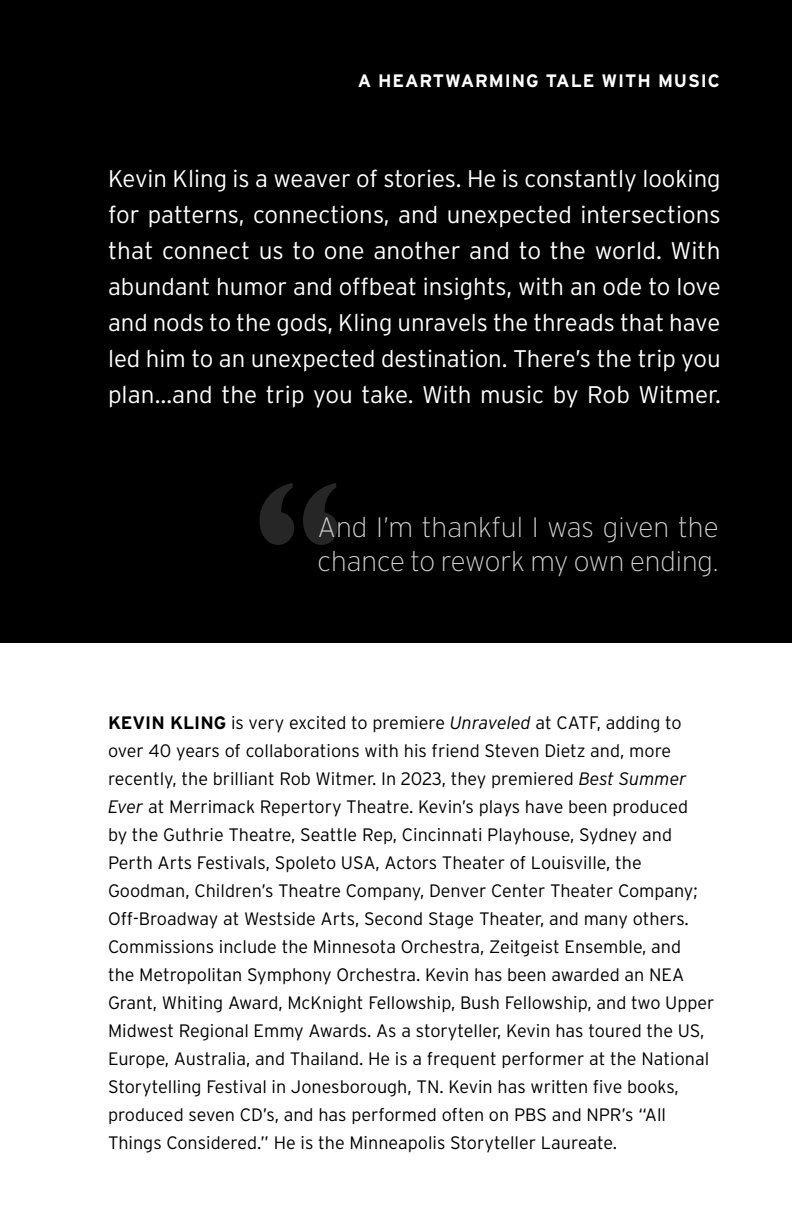
<style>
.page{position:relative;width:792px;height:1224px;background:#fff}
.page>*{position:absolute;margin:0;border:0;box-sizing:border-box;transform-origin:0 0}
.t1{font:200 28px/33.6px "Interstate";color:#d1d3d4}
.t2{font:300 24px/36px "Interstate";letter-spacing:.005em;color:#fff;text-align:justify}
.t3{font:300 18px/28px "Interstate";color:#000}
.t4{font:700 18px "Interstate";letter-spacing:.05em;color:#fff}
.s1{font-weight:700}
.s2{font-style:italic}
</style>
<div class="page">
<div style="left:0;top:0;width:792px;height:643px;background:#000"></div>
<svg style="left:259px;top:483px;width:79px;height:62px"></svg>
<p class="t4" style="left:358px;top:70px;width:364px">A HEARTWARMING TALE WITH MUSIC</p>
<p class="t2" style="left:108px;top:161px;width:614px">Kevin Kling is a weaver of stories. He is constantly looking for patterns, connections, and unexpected intersections that connect us to one another and to the world. With abundant humor and offbeat insights, with an ode to love and nods to the gods, Kling unravels the threads that have led him to an unexpected destination. There’s the trip you plan…and the trip you take. With music by Rob Witmer.</p>
<h1 class="t1" style="left:317px;top:511px;width:403px">And I’m thankful I was given the chance to rework my own ending.</h1>
<p class="t3" style="left:108px;top:709px;width:608px"><span class="s1">KEVIN KLING</span> is very excited to premiere <span class="s2">Unraveled</span> at CATF, adding to over 40 years of collaborations with his friend Steven Dietz and, more recently, the brilliant Rob Witmer. In 2023, they premiered <span class="s2">Best Summer Ever</span> at Merrimack Repertory Theatre. Kevin’s plays have been produced<br>by the Guthrie Theatre, Seattle Rep, Cincinnati Playhouse, Sydney and Perth Arts Festivals, Spoleto USA, Actors Theater of Louisville, the Goodman, Children’s Theatre Company, Denver Center Theater Company; Off-Broadway at Westside Arts, Second Stage Theater, and many others.<br>Commissions include the Minnesota Orchestra, Zeitgeist Ensemble, and<br>the Metropolitan Symphony Orchestra. Kevin has been awarded an NEA Grant, Whiting Award, McKnight Fellowship, Bush Fellowship, and two Upper Midwest Regional Emmy Awards. As a storyteller, Kevin has toured the US, Europe, Australia, and Thailand. He is a frequent performer at the National Storytelling Festival in Jonesborough, TN. Kevin has written five books, produced seven CD’s, and has performed often on PBS and NPR’s “All Things Considered.” He is the Minneapolis Storyteller Laureate.</p>
</div>
